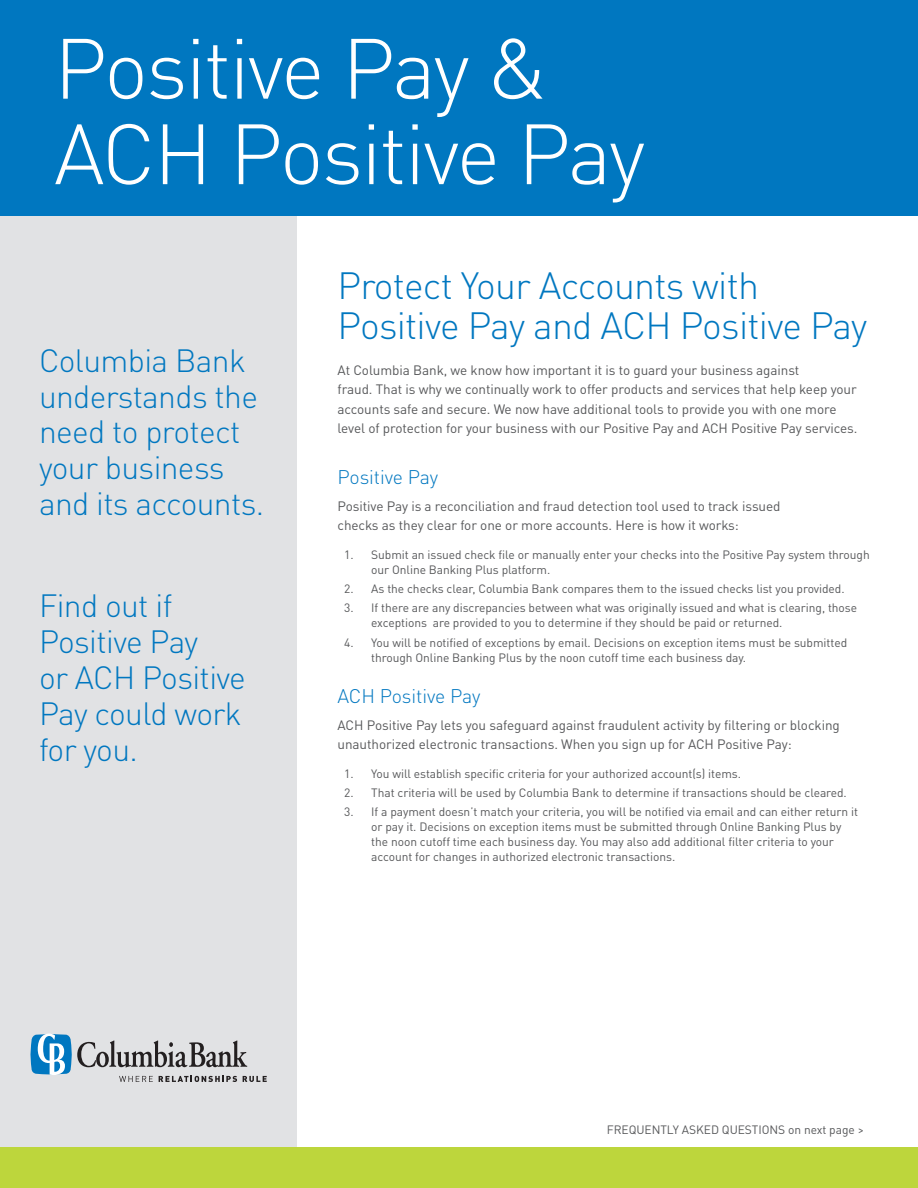
<style>
.page{position:relative;width:918px;height:1188px;background:#fff}
.page>*{position:absolute;margin:0;border:0;box-sizing:border-box;transform-origin:0 0}
.CB_wht_cover_head{font:300 84px "DINOT";letter-spacing:-.025em;color:#fff}
.CB_Blue_Head{font:300 37.5px/40.5px "DINOT";letter-spacing:-.02em;color:#0077c0}
.CB_Blue_Head-2{font:300 31.8px/36px "DINOT";letter-spacing:-.02em;color:#0077c0}
.CB_Body_Subhead{font:300 19.5px "DINOT";letter-spacing:-.005em;color:#0077c0}
.CB_body_copy{font:13.5px/19.5px "DINOT";letter-spacing:-.005em;color:#57585a}
.Q_A_small_8_10{font:12px/15px "DINOT";letter-spacing:-.005em;color:#57585a}
</style>
<div class="page">
<div style="left:0;top:0;width:297px;height:1188px;background:#e1e2e4"></div>
<div style="left:0;top:0;width:918px;height:216px;background:#0077c0"></div>
<div style="left:0;top:1148px;width:918px;height:40px;background:#bdd63c"></div>
<svg style="left:30px;top:1034px;width:237px;height:48px"></svg>
<p class="CB_wht_cover_head" style="left:54px;top:17px;width:497px">Positive Pay &amp;</p>
<p class="CB_wht_cover_head" style="left:54px;top:102px;width:593px">ACH Positive Pay</p>
<p class="CB_Blue_Head-2" style="left:39px;top:342px;width:227px">Columbia Bank understands the need to protect your business and its accounts.</p>
<p class="CB_Blue_Head-2" style="left:39px;top:588px;width:208px">Find out if<br>Positive Pay<br>or ACH Positive<br>Pay could work for you.</p>
<p class="CB_Blue_Head" style="left:338px;top:265px;width:531px">Protect Your Accounts with<br>Positive Pay and ACH Positive Pay</p>
<p class="CB_body_copy" style="left:338px;top:360px;width:521px">At Columbia Bank, we know how important it is to guard your business against<br>fraud. That is why we continually work to offer products and services that help keep your accounts safe and secure. We now have additional tools to provide you with one more level of protection for your business with our Positive Pay and ACH Positive Pay services.</p>
<p class="CB_Body_Subhead" style="left:338px;top:465px;width:102px">Positive Pay</p>
<p class="CB_body_copy" style="left:338px;top:496px;width:445px">Positive Pay is a reconciliation and fraud detection tool used to track issued checks as they clear for one or more accounts. Here is how it works:</p>
<p class="Q_A_small_8_10" style="left:371px;top:547px;width:500px;text-indent:-27px">1. Submit an issued check file or manually enter your checks into the Positive Pay system through our Online Banking Plus platform.</p>
<p class="Q_A_small_8_10" style="left:344px;top:581px;width:502px">2. As the checks clear, Columbia Bank compares them to the issued checks list you provided.</p>
<p class="Q_A_small_8_10" style="left:371px;top:600px;width:487px;text-indent:-27px">3. If there are any discrepancies between what was originally issued and what is clearing, those exceptions are provided to you to determine if they should be paid or returned.</p>
<p class="Q_A_small_8_10" style="left:371px;top:635px;width:477px;text-indent:-27px">4. You will be notified of exceptions by email. Decisions on exception items must be submitted through Online Banking Plus by the noon cutoff time each business day.</p>
<p class="CB_Body_Subhead" style="left:338px;top:684px;width:145px">ACH Positive Pay</p>
<p class="CB_body_copy" style="left:338px;top:715px;width:504px">ACH Positive Pay lets you safeguard against fraudulent activity by filtering or blocking unauthorized electronic transactions. When you sign up for ACH Positive Pay:</p>
<p class="Q_A_small_8_10" style="left:344px;top:766px;width:398px">1. You will establish specific criteria for your authorized account(s) items.</p>
<p class="Q_A_small_8_10" style="left:344px;top:785px;width:504px">2. That criteria will be used by Columbia Bank to determine if transactions should be cleared.</p>
<p class="Q_A_small_8_10" style="left:371px;top:804px;width:488px;text-indent:-27px">3. If a payment doesn’t match your criteria, you will be notified via email and can either return it or pay it. Decisions on exception items must be submitted through Online Banking Plus by the noon cutoff time each business day. You may also add additional filter criteria to your account for changes in authorized electronic transactions.</p>
<p class="Q_A_small_8_10" style="left:607px;top:1122px;width:259px">FREQUENTLY ASKED QUESTIONS on next page &gt;</p>
</div>
